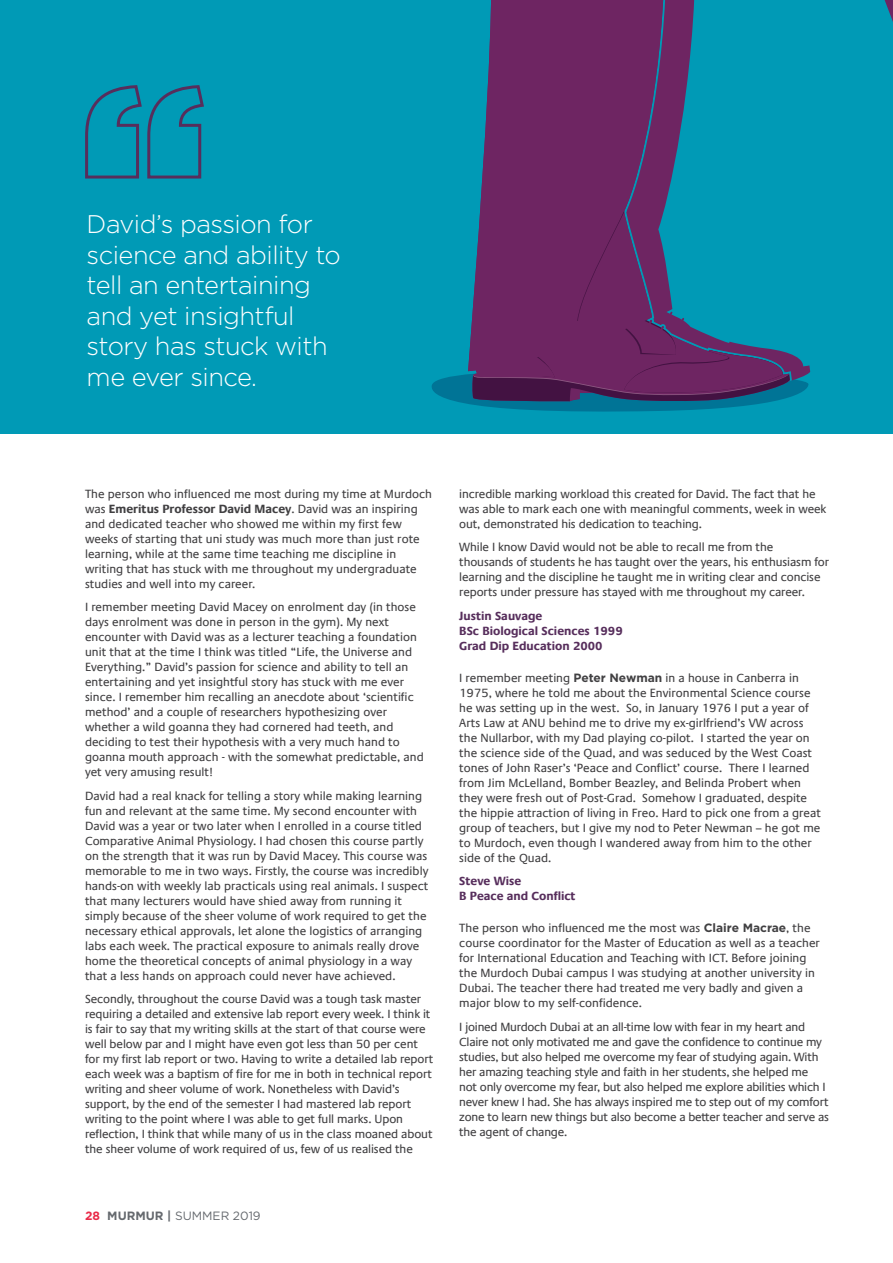
<style>
.page{position:relative;width:893px;height:1263px;background:#fff}
.page>*{position:absolute;margin:0;border:0;box-sizing:border-box;transform-origin:0 0}
.t1{font:300 25.5px/30.6px "Gotham";letter-spacing:-.02em;color:#fff}
.t2{font:12px/15px "Praxis Com";color:#414042}
.t3{font:12px/15px "Praxis Com";letter-spacing:-.02em;color:#414042}
.t4{font:700 12px/15px "Praxis Com";color:#572e5c}
.t5{font:12px "Gotham";color:#65696e}
.s1{font-weight:700}
.s2{font-weight:700;color:#e92c4a}
.s3{font-family:"Gotham";font-weight:700}
</style>
<div class="page">
<div style="left:0;top:0;width:893px;height:434px;background:#009ab6"></div>
<svg style="left:665px;top:0;width:30px;height:206px;fill:#6e2562"></svg>
<div style="left:480px;top:0;width:185px;height:211px;background:#6e2562"></div>
<svg style="left:432px;top:211px;width:376px;height:201px"></svg>
<svg style="left:884px;top:0;width:9px;height:22px"></svg>
<svg style="left:85px;top:85px;width:119px;height:94px"></svg>
<h1 class="t1" style="left:87px;top:208px;width:256px">David’s passion for science and ability to tell an entertaining and yet insightful story has stuck with me ever since.</h1>
<p class="t2" style="left:85px;top:486px;width:348px">The person who influenced me most during my time at Murdoch was <span class="s1">Emeritus Professor David Macey</span>. David was an inspiring and dedicated teacher who showed me within my first few weeks of starting that uni study was much more than just rote learning, while at the same time teaching me discipline in writing that has stuck with me throughout my undergraduate studies and well into my career.</p>
<p class="t2" style="left:85px;top:600px;width:340px">I remember meeting David Macey on enrolment day (in those days enrolment was done in person in the gym). My next encounter with David was as a lecturer teaching a foundation unit that at the time I think was titled “Life, the Universe and Everything.” David’s passion for science and ability to tell an entertaining and yet insightful story has stuck with me ever since. I remember him recalling an anecdote about ‘scientific method’ and a couple of researchers hypothesizing over whether a wild goanna they had cornered had teeth, and deciding to test their hypothesis with a very much hand to goanna mouth approach - with the somewhat predictable, and yet very amusing result!</p>
<p class="t2" style="left:85px;top:788px;width:345px">David had a real knack for telling a story while making learning fun and relevant at the same time. My second encounter with David was a year or two later when I enrolled in a course titled Comparative Animal Physiology. I had chosen this course partly on the strength that it was run by David Macey. This course was memorable to me in two ways. Firstly, the course was incredibly hands-on with weekly lab practicals using real animals. I suspect that many lecturers would have shied away from running it simply because of the sheer volume of work required to get the necessary ethical approvals, let alone the logistics of arranging labs each week. The practical exposure to animals really drove home the theoretical concepts of animal physiology in a way that a less hands on approach could never have achieved.</p>
<p class="t2" style="left:85px;top:992px;width:350px">Secondly, throughout the course David was a tough task master requiring a detailed and extensive lab report every week. I think it is fair to say that my writing skills at the start of that course were well below par and I might have even got less than 50 per cent for my first lab report or two. Having to write a detailed lab report each week was a baptism of fire for me in both in technical report writing and sheer volume of work. Nonetheless with David’s support, by the end of the semester I had mastered lab report writing to the point where I was able to get full marks. Upon reflection, I think that while many of us in the class moaned about the sheer volume of work required of us, few of us realised the</p>
<p class="t5" style="left:85px;top:1208px;width:177px"><span class="s2">28</span> <span class="s1">MURMUR |</span> SUMMER 2019</p>
<p class="t2" style="left:459px;top:486px;width:369px">incredible marking workload this created for David. The fact that he was able to mark each one with meaningful comments, week in week out, demonstrated his dedication to teaching.</p>
<p class="t2" style="left:459px;top:540px;width:371px">While I know David would not be able to recall me from the thousands of students he has taught over the years, his enthusiasm for learning and the discipline he taught me in writing clear and concise reports under pressure has stayed with me throughout my career.</p>
<p class="t4" style="left:459px;top:608px;width:165px">Justin Sauvage<br>BSc Biological Sciences 1999<br>Grad Dip Education 2000</p>
<p class="t2" style="left:459px;top:670px;width:363px">I remember meeting <span class="s3">Peter Newman</span> in a house in Canberra in 1975, where he told me about the Environmental Science course he was setting up in the west. So, in January 1976 I put a year of Arts Law at ANU behind me to drive my ex-girlfriend’s VW across the Nullarbor, with my Dad playing co-pilot. I started the year on the science side of the Quad, and was seduced by the West Coast tones of John Raser’s ‘Peace and Conflict’ course. There I learned from Jim McLelland, Bomber Beazley, and Belinda Probert when they were fresh out of Post-Grad. Somehow I graduated, despite the hippie attraction of living in Freo. Hard to pick one from a great group of teachers, but I give my nod to Peter Newman – he got me to Murdoch, even though I wandered away from him to the other side of the Quad.</p>
<p class="t4" style="left:459px;top:874px;width:118px">Steve Wise<br>B Peace and Conflict</p>
<p class="t2" style="left:459px;top:921px;width:362px">The person who influenced me the most was <span class="s3">Claire Macrae</span>, the course coordinator for the Master of Education as well as a teacher for International Education and Teaching with ICT. Before joining the Murdoch Dubai campus I was studying at another university in Dubai. The teacher there had treated me very badly and given a major blow to my self-confidence.</p>
<p class="t3" style="left:459px;top:1019px;width:371px">I joined Murdoch Dubai at an all-time low with fear in my heart and Claire not only motivated me and gave the confidence to continue my studies, but also helped me overcome my fear of studying again. With her amazing teaching style and faith in her students, she helped me not only overcome my fear, but also helped me explore abilities which I never knew I had. She has always inspired me to step out of my comfort zone to learn new things but also become a better teacher and serve as the agent of change.</p>
</div>
